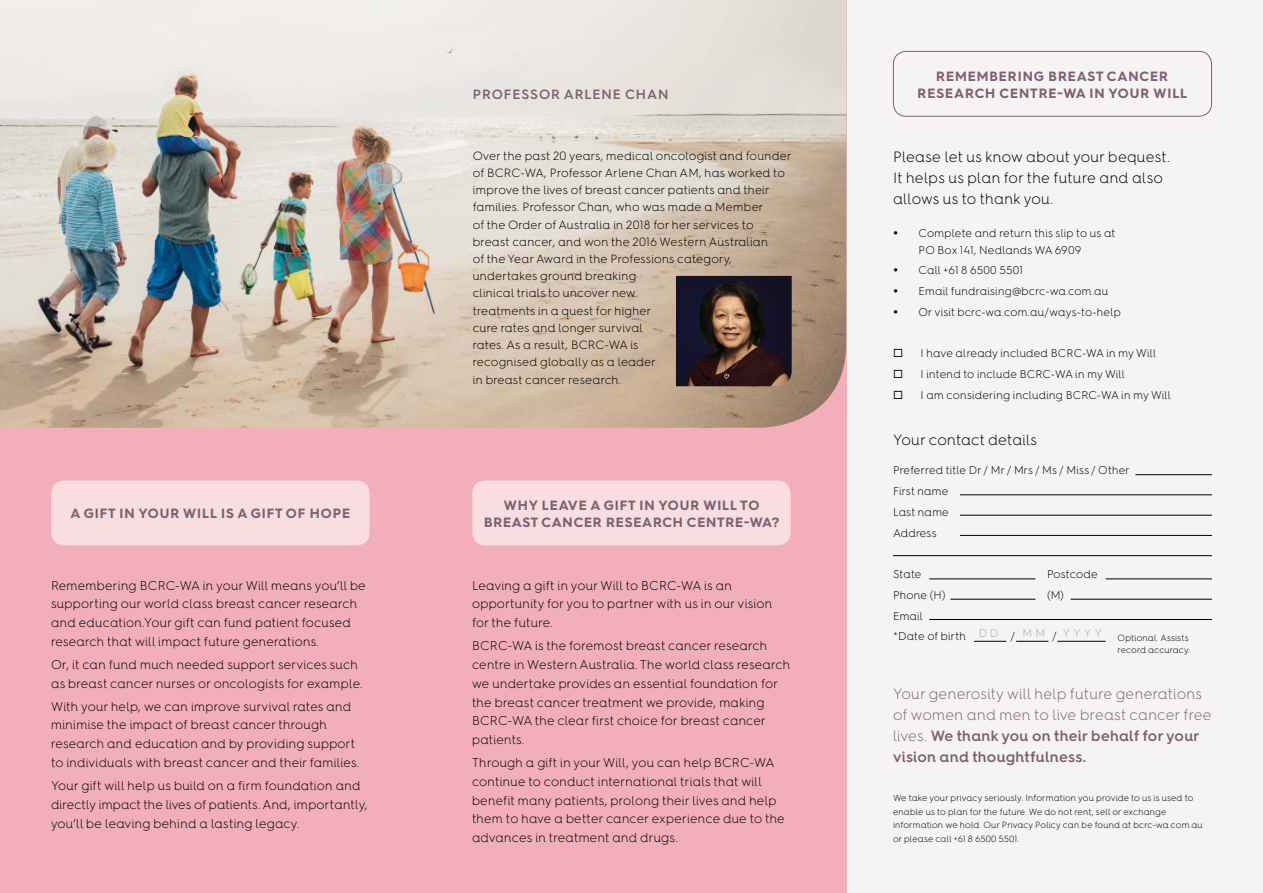
<style>
.page{position:relative;width:1263px;height:893px;background:#fff}
.page>*{position:absolute;margin:0;border:0;box-sizing:border-box;transform-origin:0 0}
.t1{font:300 15px/21px "Hurme Geometric Sans 4";letter-spacing:.02em;color:#7f6176}
.t2{font:300 15px/21px "Hurme Geometric Sans 4";letter-spacing:.015em;color:#000}
.t3{font:700 13.5px/17.2px "Hurme Geometric Sans 4";letter-spacing:.07em;color:#7f6176;text-align:center}
.t4{font:600 13.5px "Hurme Geometric Sans 4";letter-spacing:.07em;color:#7f6176}
.t5{font:300 12.75px/18.8px "Hurme Geometric Sans 4";letter-spacing:.02em;color:#000}
.t6{font:300 12px/17.2px "Hurme Geometric Sans 4";letter-spacing:.015em;color:#000}
.t7{font:300 11.25px/20.7px "Hurme Geometric Sans 4";letter-spacing:.015em;color:#000}
.t8{font:300 11.25px "Hurme Geometric Sans 4";color:#a7a9ac}
.t9{font:300 9px/13.5px "Hurme Geometric Sans 4";letter-spacing:.02em;color:#000}
.s1{font-weight:600}
</style>
<div class="page">
<div style="left:846px;top:0;width:417px;height:893px;background:#f6f4f3"></div>
<div style="left:0;top:0;width:846px;height:893px;background:#f2afba"></div>
<div style="left:51px;top:481px;width:319px;height:64px;background:#fadde0;border-radius:13px"></div>
<div style="left:472px;top:481px;width:318px;height:64px;background:#fadde0;border-radius:13px"></div>
<div style="left:893px;top:51px;width:319px;height:66px;border:1px solid #7f6176;border-radius:13px"></div>
<img style="left:0;top:0;width:846px;height:428px">
<hr style="left:960px;top:495px;width:252px;height:1px;background:#000">
<hr style="left:960px;top:515px;width:252px;height:1px;background:#000">
<hr style="left:960px;top:535px;width:252px;height:1px;background:#000">
<hr style="left:929px;top:619px;width:283px;height:1px;background:#000">
<hr style="left:929px;top:579px;width:106px;height:1px;background:#000">
<hr style="left:950px;top:599px;width:85px;height:1px;background:#000">
<hr style="left:1106px;top:579px;width:106px;height:1px;background:#000">
<hr style="left:1070px;top:599px;width:142px;height:1px;background:#000">
<hr style="left:893px;top:555px;width:319px;height:1px;background:#000">
<img style="left:676px;top:276px;width:116px;height:110px">
<hr style="left:1135px;top:474px;width:77px;height:1px;background:#000">
<hr style="left:974px;top:641px;width:32px;height:1px;background:#000">
<hr style="left:1016px;top:641px;width:32px;height:1px;background:#000">
<hr style="left:1057px;top:641px;width:49px;height:1px;background:#000">
<p class="t4" style="left:473px;top:85px;width:197px">PROFESSOR ARLENE CHAN</p>
<p class="t6" style="left:473px;top:146px;width:320px">Over the past 20 years, medical oncologist and founder of BCRC-WA, Professor Arlene Chan AM, has worked to improve the lives of breast cancer patients and their families. Professor Chan, who was made a Member<br>of the Order of Australia in 2018 for her services to breast cancer, and won the 2016 Western Australian<br>of the Year Award in the Professions category, undertakes ground breaking<br>clinical trials to uncover new<br>treatments in a quest for higher<br>cure rates and longer survival<br>rates. As a result, BCRC-WA is<br>recognised globally as a leader<br>in breast cancer research.</p>
<p class="t3" style="left:71px;top:505px;width:281px">A GIFT IN YOUR WILL IS A GIFT OF HOPE</p>
<p class="t3" style="left:484px;top:496px;width:297px">WHY LEAVE A GIFT IN YOUR WILL TO<br>BREAST CANCER RESEARCH CENTRE-WA?</p>
<p class="t5" style="left:51px;top:576px;width:316px">Remembering BCRC-WA in your Will means you’ll be supporting our world class breast cancer research and education.Your gift can fund patient focused research that will impact future generations.</p>
<p class="t5" style="left:51px;top:655px;width:313px">Or, it can fund much needed support services such as breast cancer nurses or oncologists for example.</p>
<p class="t5" style="left:51px;top:697px;width:310px">With your help, we can improve survival rates and minimise the impact of breast cancer through research and education and by providing support to individuals with breast cancer and their families.</p>
<p class="t5" style="left:51px;top:776px;width:318px">Your gift will help us build on a firm foundation and directly impact the lives of patients. And, importantly, you’ll be leaving behind a lasting legacy.</p>
<p class="t5" style="left:472px;top:576px;width:302px">Leaving a gift in your Will to BCRC-WA is an opportunity for you to partner with us in our vision for the future.</p>
<p class="t5" style="left:472px;top:636px;width:320px">BCRC-WA is the foremost breast cancer research centre in Western Australia. The world class research we undertake provides an essential foundation for the breast cancer treatment we provide, making BCRC-WA the clear first choice for breast cancer patients.</p>
<p class="t5" style="left:472px;top:753px;width:314px">Through a gift in your Will, you can help BCRC-WA continue to conduct international trials that will benefit many patients, prolong their lives and help them to have a better cancer experience due to the advances in treatment and drugs.</p>
<p class="t3" style="left:917px;top:67px;width:271px">REMEMBERING BREAST CANCER<br>RESEARCH CENTRE-WA IN YOUR WILL</p>
<p class="t2" style="left:893px;top:146px;width:279px">Please let us know about your bequest.<br>It helps us plan for the future and also allows us to thank you.</p>
<p class="t7" style="left:918px;top:225px;width:198px;line-height:16.5px;text-indent:-26px">• Complete and return this slip to us at<br>PO Box 141, Nedlands WA 6909</p>
<p class="t7" style="left:893px;top:260px;width:132px">• Call +61 8 6500 5501</p>
<p class="t7" style="left:893px;top:281px;width:217px">• Email fundraising@bcrc-wa.com.au</p>
<p class="t7" style="left:893px;top:301px;width:229px">• Or visit bcrc-wa.com.au/ways-to-help</p>
<p class="t7" style="left:893px;top:343px;width:265px">◻ I have already included BCRC-WA in my Will</p>
<p class="t7" style="left:893px;top:364px;width:234px">◻ I intend to include BCRC-WA in my Will</p>
<p class="t7" style="left:893px;top:384px;width:280px">◻ I am considering including BCRC-WA in my Will</p>
<p class="t2" style="left:893px;top:429px;width:146px">Your contact details</p>
<p class="t7" style="left:893px;top:460px;width:238px">Preferred title Dr / Mr / Mrs / Ms / Miss / Other<br>First name<br>Last name<br>Address</p>
<p class="t7" style="left:893px;top:563px;width:30px">State</p>
<p class="t7" style="left:1047px;top:563px;width:52px">Postcode</p>
<p class="t7" style="left:893px;top:584px;width:54px">Phone (H)</p>
<p class="t7" style="left:1047px;top:584px;width:19px">(M)</p>
<p class="t7" style="left:893px;top:605px;width:75px">Email<br>*Date of birth</p>
<p class="t8" style="left:979px;top:626px;width:21px">D D</p>
<p class="t8" style="left:1022px;top:626px;width:24px">M M</p>
<p class="t8" style="left:1063px;top:626px;width:41px">Y Y Y Y</p>
<p class="t7" style="left:1011px;top:626px;width:6px">/</p>
<p class="t7" style="left:1052px;top:626px;width:6px">/</p>
<p class="t9" style="left:1117px;top:631px;width:74px;line-height:12px">Optional. Assists record accuracy.</p>
<p class="t1" style="left:893px;top:683px;width:320px">Your generosity will help future generations of women and men to live breast cancer free lives. <span class="s1">We thank you on their behalf for your vision and thoughtfulness.</span></p>
<p class="t9" style="left:893px;top:791px;width:311px">We take your privacy seriously. Information you provide to us is used to enable us to plan for the future. We do not rent, sell or exchange information we hold. Our Privacy Policy can be found at bcrc-wa.com.au or please call +61 8 6500 5501.</p>
</div>
